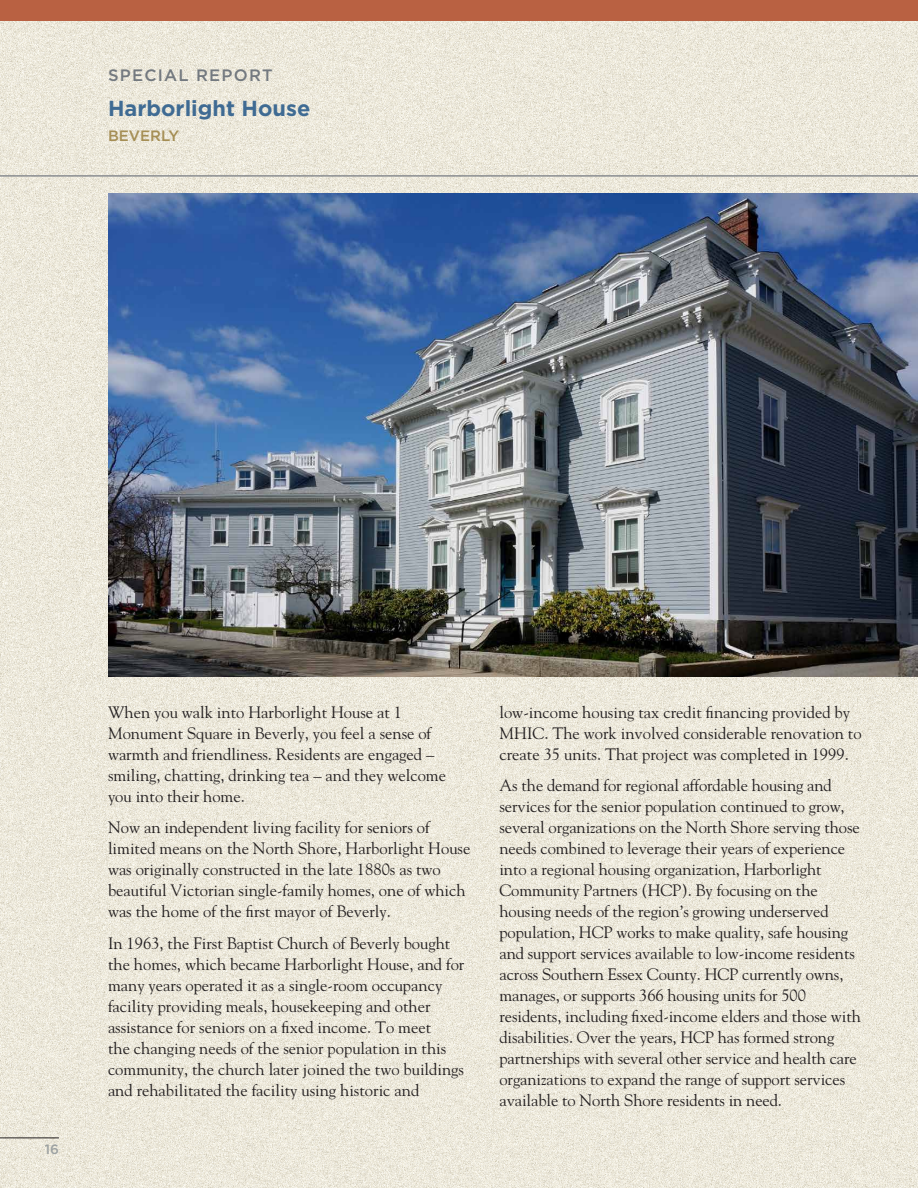
<style>
.page{position:relative;width:918px;height:1188px;background:#fff}
.page>*{position:absolute;margin:0;border:0;box-sizing:border-box;transform-origin:0 0}
.t1{font:700 21.75px "Gotham";color:#3f6b93}
.t2{font:16.5px/21px "Goudy";color:#231f20}
.t3{font:500 16.5px "Gotham";letter-spacing:.075em;color:#73797f}
.t4{font:500 15px "Gotham";color:#a58e54}
.t5{font:500 13.5px "Gotham";color:#9da2a2}
</style>
<div class="page">
<img style="left:0;top:20px;width:918px;height:1168px">
<img style="left:108px;top:194px;width:810px;height:483px">
<div style="left:0;top:0;width:918px;height:20px;background:#b96142"></div>
<hr style="left:0;top:1138px;width:59px;height:1px;background:#231f20">
<hr style="left:0;top:176px;width:918px;height:1px;background:#939598">
<p class="t3" style="left:108px;top:64px;width:166px">SPECIAL REPORT</p>
<h1 class="t1" style="left:108px;top:94px;width:204px">Harborlight House</h1>
<p class="t4" style="left:108px;top:126px;width:73px">BEVERLY</p>
<p class="t5" style="left:45px;top:1140px;width:16px">16</p>
<p class="t2" style="left:108px;top:701px;width:340px">When you walk into Harborlight House at 1<br>Monument Square in Beverly, you feel a sense of warmth and friendliness. Residents are engaged – smiling, chatting, drinking tea – and they welcome you into their home.</p>
<p class="t2" style="left:108px;top:817px;width:364px">Now an independent living facility for seniors of limited means on the North Shore, Harborlight House was originally constructed in the late 1880s as two beautiful Victorian single-family homes, one of which was the home of the first mayor of Beverly.</p>
<p class="t2" style="left:108px;top:932px;width:358px">In 1963, the First Baptist Church of Beverly bought the homes, which became Harborlight House, and for many years operated it as a single-room occupancy facility providing meals, housekeeping and other assistance for seniors on a fixed income. To meet<br>the changing needs of the senior population in this community, the church later joined the two buildings and rehabilitated the facility using historic and</p>
<p class="t2" style="left:499px;top:701px;width:364px">low-income housing tax credit financing provided by<br>MHIC. The work involved considerable renovation to create 35 units. That project was completed in 1999.</p>
<p class="t2" style="left:499px;top:775px;width:363px">As the demand for regional affordable housing and services for the senior population continued to grow, several organizations on the North Shore serving those needs combined to leverage their years of experience into a regional housing organization, Harborlight Community Partners (HCP). By focusing on the housing needs of the region’s growing underserved population, HCP works to make quality, safe housing and support services available to low-income residents across Southern Essex County. HCP currently owns, manages, or supports 366 housing units for 500 residents, including fixed-income elders and those with disabilities. Over the years, HCP has formed strong partnerships with several other service and health care organizations to expand the range of support services available to North Shore residents in need.</p>
</div>
